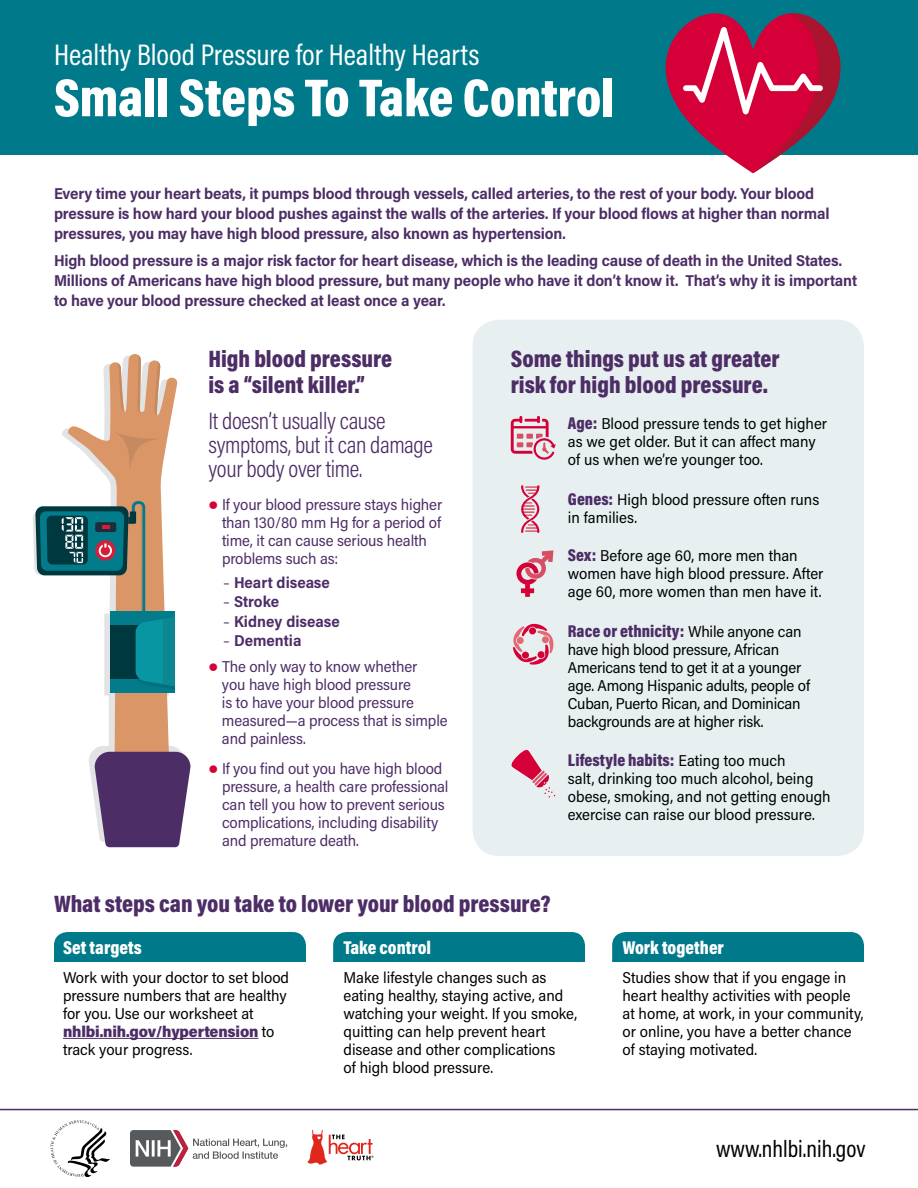
<style>
.page{position:relative;width:918px;height:1188px;background:#fff}
.page>*{position:absolute;margin:0;border:0;box-sizing:border-box;transform-origin:0 0}
.t1{font:900 54px "Acumin Pro Cond";color:#fff}
.t2{font:30px "Acumin Pro Cond";color:#fff}
.t3{font:900 24px/25.5px "Acumin Pro Cond";color:#4d2d66}
.t4{font:300 24px/24px "Acumin Pro Cond";letter-spacing:-.015em;color:#4d2d66}
.t5{font:24px "Acumin Pro Cond";color:#000}
.t6{font:900 18.75px "Acumin Pro Cond";color:#fff}
.t7{font:900 17.25px "Acumin Pro Cond";letter-spacing:.005em;color:#4d2d66}
.t8{font:15.75px/18px "Acumin Pro Semi Cond";color:#000}
.t9{font:700 15.75px/20.2px "Acumin Pro Semi Cond";letter-spacing:-.01em;color:#4d2d66}
.t10{font:15.75px/18px "Acumin Pro Semi Cond";letter-spacing:-.01em;color:#4d2d66}
.s1{font-family:"Acumin Pro Cond";font-weight:400}
.s2{font-family:"Acumin Pro Cond";font-weight:900;font-size:17.25px;color:#4d2d66}
.s3{font-family:"Acumin Pro Semi Cond";font-weight:400;font-size:15.75px;color:#000}
.s4{font-weight:900;color:#4d2d66}
</style>
<div class="page">
<div style="left:0;top:0;width:918px;height:155px;background:#007a8a"></div>
<svg style="left:666px;top:13px;width:174px;height:160px"></svg>
<div style="left:473px;top:320px;width:391px;height:536px;background:#e7eff0;border-radius:27px"></div>
<hr style="left:0;top:1109px;width:918px;height:1px;background:#4d2d66">
<svg style="left:67px;top:354px;width:111px;height:406px"></svg>
<svg style="left:137px;top:355px;width:5px;height:57px"></svg>
<svg style="left:118px;top:363px;width:7px;height:49px"></svg>
<svg style="left:154px;top:361px;width:6px;height:55px"></svg>
<svg style="left:112px;top:431px;width:50px;height:38px;background:#d79365"></svg>
<div style="left:110px;top:611px;width:65px;height:81px;background:#027b8a"></div>
<svg style="left:35px;top:501px;width:140px;height:189px"></svg>
<svg style="left:95px;top:752px;width:95px;height:95px;background:#5e4174"></svg>
<svg style="left:511px;top:416px;width:45px;height:44px"></svg>
<svg style="left:521px;top:485px;width:18px;height:48px"></svg>
<svg style="left:516px;top:550px;width:37px;height:47px"></svg>
<svg style="left:513px;top:624px;width:40px;height:41px"></svg>
<div style="left:542px;top:636px;width:7px;height:7px;background:#e46874;border-radius:50%"></div>
<svg style="left:512px;top:750px;width:43px;height:47px"></svg>
<div style="left:333px;top:932px;width:252px;height:30px;background:#007a8a"></div>
<div style="left:612px;top:932px;width:252px;height:30px;background:#007a8a"></div>
<div style="left:54px;top:932px;width:252px;height:30px;background:#007a8a"></div>
<hr style="left:63px;top:1038px;width:195px;height:1px;background:#4d2d66">
<svg style="left:51px;top:1120px;width:59px;height:57px"></svg>
<svg style="left:130px;top:1130px;width:157px;height:37px"></svg>
<svg style="left:307px;top:1130px;width:66px;height:35px"></svg>
<h1 class="t2" style="left:54px;top:36px;width:427px">Healthy Blood Pressure for Healthy Hearts</h1>
<h1 class="t1" style="left:54px;top:62px;width:562px">Small Steps To Take Control</h1>
<p class="t9" style="left:54px;top:182px;width:777px">Every time your heart beats, it pumps blood through vessels, called arteries, to the rest of your body. Your blood pressure is how hard your blood pushes against the walls of the arteries. If your blood flows at higher than normal pressures, you may have high blood pressure, also known as hypertension.</p>
<p class="t9" style="left:54px;top:249px;width:805px">High blood pressure is a major risk factor for heart disease, which is the leading cause of death in the United States.<br>Millions of Americans have high blood pressure, but many people who have it don’t know it. That’s why it is important to have your blood pressure checked at least once a year.</p>
<h2 class="t3" style="left:208px;top:346px;width:185px">High blood pressure is a “silent killer.”</h2>
<p class="t4" style="left:208px;top:408px;width:226px">It doesn’t usually cause symptoms, but it can damage your body over time.</p>
<p class="t10" style="left:222px;top:495px;width:222px">If your blood pressure stays higher than 130/80 mm Hg for a period of time, it can cause serious health problems such as:</p>
<p class="t9" style="left:224px;top:572px;width:108px"><span class="s1">–</span> Heart disease</p>
<p class="t9" style="left:224px;top:591px;width:57px"><span class="s1">–</span> Stroke</p>
<p class="t9" style="left:224px;top:611px;width:118px"><span class="s1">–</span> Kidney disease</p>
<p class="t9" style="left:224px;top:630px;width:79px"><span class="s1">–</span> Dementia</p>
<p class="t10" style="left:222px;top:657px;width:227px">The only way to know whether<br>you have high blood pressure<br>is to have your blood pressure measured—a process that is simple and painless.</p>
<p class="t10" style="left:222px;top:759px;width:228px">If you find out you have high blood pressure, a health care professional can tell you how to prevent serious complications, including disability and premature death.</p>
<h2 class="t3" style="left:511px;top:346px;width:270px">Some things put us at greater risk for high blood pressure.</h2>
<p class="t8" style="left:568px;top:414px;width:261px"><span class="s2">Age:</span> Blood pressure tends to get higher as we get older. But it can affect many of us when we’re younger too.</p>
<p class="t8" style="left:568px;top:490px;width:253px"><span class="s2">Genes:</span> High blood pressure often runs in families.</p>
<p class="t8" style="left:568px;top:546px;width:257px"><span class="s2">Sex:</span> Before age 60, more men than women have high blood pressure. After age 60, more women than men have it.</p>
<p class="t7" style="left:568px;top:620px;width:235px">Race or ethnicity: <span class="s3">While anyone can</span></p>
<p class="t8" style="left:568px;top:640px;width:244px">have high blood pressure, African Americans tend to get it at a younger age. Among Hispanic adults, people of Cuban, Puerto Rican, and Dominican backgrounds are at higher risk.</p>
<p class="t7" style="left:568px;top:748px;width:219px">Lifestyle habits: <span class="s3">Eating too much</span></p>
<p class="t8" style="left:568px;top:768px;width:264px">salt, drinking too much alcohol, being obese, smoking, and not getting enough exercise can raise our blood pressure.</p>
<h2 class="t3" style="left:54px;top:891px;width:498px">What steps can you take to lower your blood pressure?</h2>
<h3 class="t6" style="left:63px;top:936px;width:80px">Set targets</h3>
<p class="t8" style="left:63px;top:968px;width:228px">Work with your doctor to set blood pressure numbers that are healthy for you. Use our worksheet at <span class="s4">nhlbi.nih.gov/hypertension</span> to track your progress.</p>
<h3 class="t6" style="left:344px;top:936px;width:89px">Take control</h3>
<p class="t8" style="left:344px;top:968px;width:235px">Make lifestyle changes such as eating healthy, staying active, and watching your weight. If you smoke, quitting can help prevent heart disease and other complications<br>of high blood pressure.</p>
<h3 class="t6" style="left:622px;top:936px;width:103px">Work together</h3>
<p class="t8" style="left:622px;top:968px;width:242px">Studies show that if you engage in heart healthy activities with people at home, at work, in your community, or online, you have a better chance of staying motivated.</p>
<h3 class="t5" style="left:716px;top:1133px;width:151px">www.nhlbi.nih.gov</h3>
</div>
